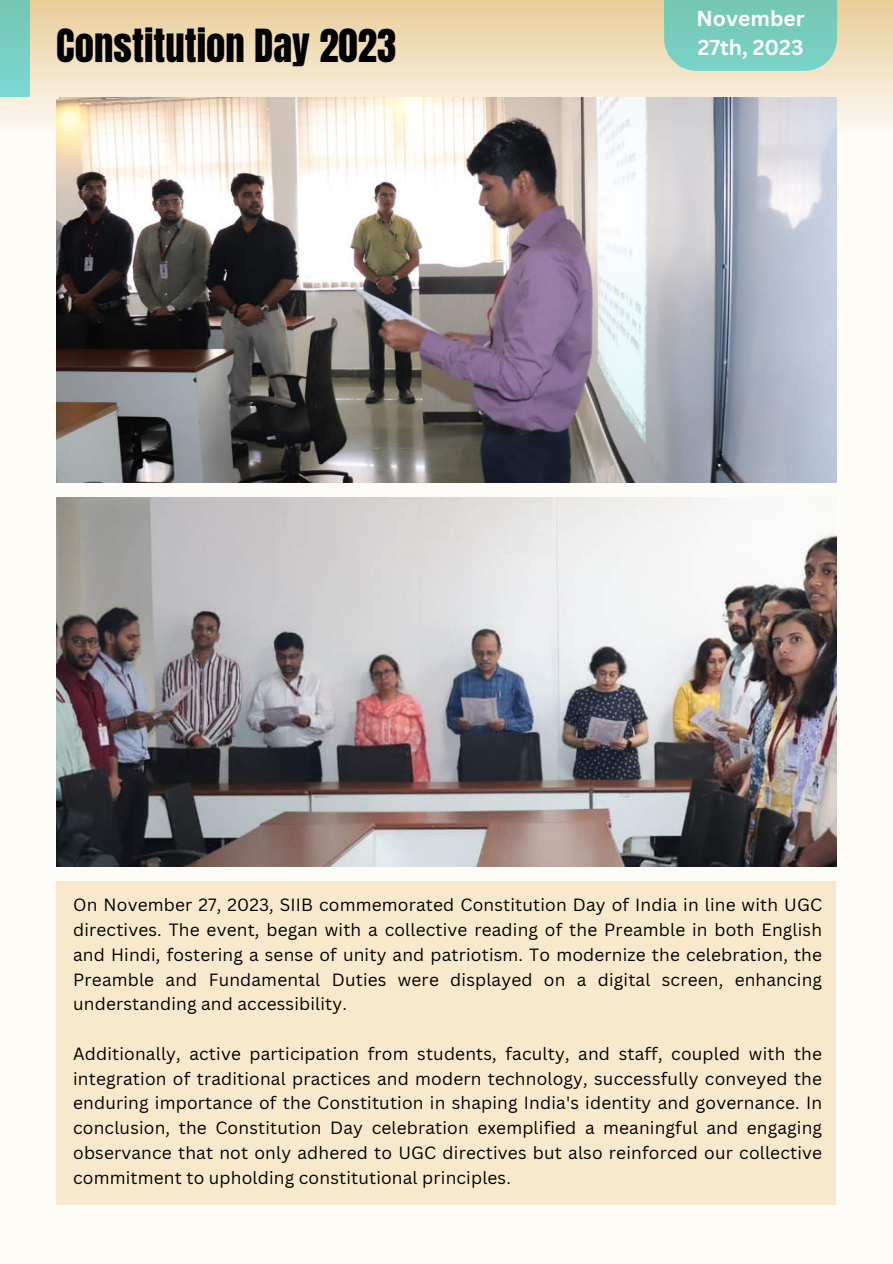
<style>
.page{position:relative;width:893px;height:1264px;background:#fff}
.page>*{position:absolute;margin:0;border:0;box-sizing:border-box;transform-origin:0 0}
.t1{font:38.85px "Anton";color:#000}
.t2{font:700 21px/29.2px "Canva Sans";color:#fff}
.t3{font:17.25px/24.8px "Canva Sans";letter-spacing:.01em;color:#000;text-align:justify}
</style>
<div class="page">
<div style="left:0;top:0;width:892px;height:1263px;background:#fdfcf7"></div>
<div style="left:56px;top:881px;width:780px;height:323px;background:#f9e9cc"></div>
<div style="left:1px;top:0;width:891px;height:162px;background:linear-gradient(to bottom,#e9ce9b,#fff)"></div>
<div style="left:0;top:0;width:30px;height:97px;background:linear-gradient(to bottom,#74c7b1,#7bd7d2)"></div>
<svg style="left:664px;top:0;width:173px;height:71px;background:#7bcdbd"></svg>
<img style="left:56px;top:97px;width:780px;height:385px">
<img style="left:56px;top:497px;width:780px;height:369px">
<h1 class="t1" style="left:56px;top:18px;width:341px">Constitution Day 2023</h1>
<p class="t2" style="left:696px;top:3px;width:110px">November<br>27th, 2023</p>
<p class="t3" style="left:73px;top:892px;width:750px">On November 27, 2023, SIIB commemorated Constitution Day of India in line with UGC directives. The event, began with a collective reading of the Preamble in both English and Hindi, fostering a sense of unity and patriotism. To modernize the celebration, the Preamble and Fundamental Duties were displayed on a digital screen, enhancing understanding and accessibility.</p>
<p class="t3" style="left:73px;top:1040px;width:750px">Additionally, active participation from students, faculty, and staff, coupled with the integration of traditional practices and modern technology, successfully conveyed the enduring importance of the Constitution in shaping India's identity and governance. In conclusion, the Constitution Day celebration exemplified a meaningful and engaging observance that not only adhered to UGC directives but also reinforced our collective commitment to upholding constitutional principles.</p>
</div>
